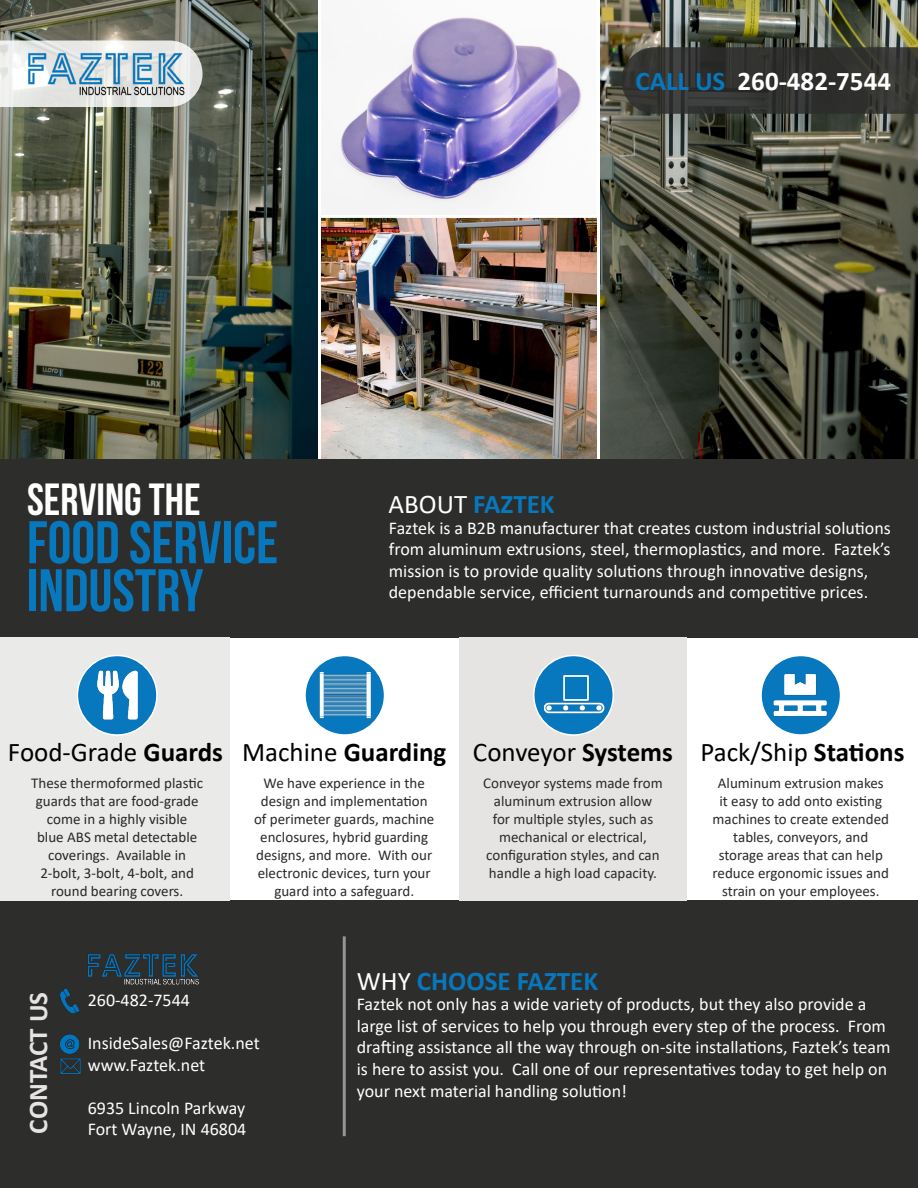
<style>
.page{position:relative;width:918px;height:1188px;background:#fff}
.page>*{position:absolute;margin:0;border:0;box-sizing:border-box;transform-origin:0 0}
.t1{font:700 60px/48px "Bebas Neue";color:#0778be}
.t2{font:700 45px "Bebas Neue";color:#fff}
.t3{font:27px "Calibri";color:#000}
.t4{font:700 27px "Calibri";color:#0778be}
.t5{font:700 27px "Calibri";color:#fff}
.t6{font:700 27px "Calibri";color:#000}
.t7{font:700 27px "Calibri";color:#e5e4e2}
.t8{font:18px/21.6px "Calibri";color:#fff}
.t9{font:15px/18px "Calibri";color:#292a2a;text-align:center}
.t10{font:15px/18px "Calibri";color:#272828;text-align:center}
.s1{color:#0778be}
.s2{font-weight:400;color:#fff}
.s3{font-weight:700}
.s4{font-weight:400}
</style>
<div class="page">
<svg style="left:321px;top:17px;width:261px;height:198px"></svg>
<img style="left:322px;top:219px;width:275px;height:240px">
<svg style="left:600px;top:0;width:318px;height:459px;background:#4b4c3e"></svg>
<img style="left:0;top:0;width:318px;height:459px">
<div style="left:0;top:459px;width:918px;height:178px;background:#2d2d2c"></div>
<div style="left:0;top:901px;width:918px;height:287px;background:#2d2d2c"></div>
<div style="left:0;top:637px;width:230px;height:264px;background:#eaeae8"></div>
<div style="left:459px;top:637px;width:228px;height:264px;background:#e5e4e2"></div>
<img style="left:60px;top:988px;width:20px;height:26px">
<img style="left:60px;top:1034px;width:20px;height:20px">
<img style="left:60px;top:1058px;width:21px;height:16px">
<svg style="left:0;top:40px;width:203px;height:67px"></svg>
<img style="left:27px;top:51px;width:159px;height:46px">
<svg style="left:622px;top:47px;width:296px;height:67px;background:#333431"></svg>
<div style="left:77px;top:656px;width:80px;height:79px;background:#0778be;border-radius:50%"></div>
<div style="left:77px;top:655px;width:81px;height:81px;border:2px solid #fff;border-radius:50%"></div>
<img style="left:97px;top:670px;width:41px;height:50px">
<div style="left:305px;top:656px;width:80px;height:79px;background:#0778be;border-radius:50%"></div>
<div style="left:304px;top:655px;width:81px;height:81px;border:2px solid #fff;border-radius:50%"></div>
<div style="left:534px;top:656px;width:79px;height:79px;background:#0778be;border-radius:50%"></div>
<div style="left:533px;top:655px;width:81px;height:81px;border:2px solid #fff;border-radius:50%"></div>
<div style="left:761px;top:656px;width:80px;height:79px;background:#0778be;border-radius:50%"></div>
<div style="left:760px;top:655px;width:81px;height:81px;border:2px solid #fff;border-radius:50%"></div>
<img style="left:319px;top:671px;width:51px;height:48px">
<img style="left:543px;top:664px;width:62px;height:62px">
<img style="left:773px;top:674px;width:54px;height:43px">
<hr style="left:343px;top:936px;width:3px;height:200px;background:#fff">
<img style="left:88px;top:954px;width:111px;height:31px">
<h3 class="t5" style="left:635px;top:62px;width:257px"><span class="s1">CALL US</span> 260-482-7544</h3>
<h2 class="t2" style="left:27px;top:475px;width:175px">SERVING THE</h2>
<h1 class="t1" style="left:27px;top:518px;width:253px">FOOD SERVICE<br>INDUSTRY</h1>
<h3 class="t4" style="left:388px;top:485px;width:168px"><span class="s2">ABOUT</span> FAZTEK</h3>
<p class="t8" style="left:389px;top:516px;width:504px">Faztek is a B2B manufacturer that creates custom industrial solutions from aluminum extrusions, steel, thermoplastics, and more. Faztek’s mission is to provide quality solutions through innovative designs, dependable service, efficient turnarounds and competitive prices.</p>
<h3 class="t3" style="left:8px;top:733px;width:217px">Food-Grade <span class="s3">Guards</span></h3>
<p class="t10" style="left:31px;top:773px;width:173px">These thermoformed plastic guards that are food-grade come in a highly visible<br>blue ABS metal detectable coverings. Available in<br>2-bolt, 3-bolt, 4-bolt, and round bearing covers.</p>
<h3 class="t6" style="left:242px;top:733px;width:206px"><span class="s4">Machine</span> Guarding</h3>
<p class="t9" style="left:254px;top:773px;width:182px">We have experience in the design and implementation of perimeter guards, machine enclosures, hybrid guarding designs, and more. With our electronic devices, turn your guard into a safeguard.</p>
<h3 class="t3" style="left:473px;top:733px;width:202px">Conveyor <span class="s3">Systems</span></h3>
<p class="t9" style="left:483px;top:773px;width:181px">Conveyor systems made from aluminum extrusion allow<br>for multiple styles, such as mechanical or electrical, configuration styles, and can handle a high load capacity.</p>
<h3 class="t4" style="left:357px;top:962px;width:243px"><span class="s2">WHY</span> CHOOSE FAZTEK</h3>
<h3 class="t3" style="left:700px;top:733px;width:206px">Pack/Ship <span class="s3">Stations</span></h3>
<p class="t9" style="left:713px;top:773px;width:178px">Aluminum extrusion makes it easy to add onto existing machines to create extended tables, conveyors, and storage areas that can help reduce ergonomic issues and strain on your employees.</p>
<h3 class="t7" style="left:19px;top:1134px;width:143px;rotate:-90deg">CONTACT US</h3>
<p class="t8" style="left:88px;top:989px;width:104px">260-482-7544</p>
<p class="t8" style="left:88px;top:1032px;width:174px">InsideSales@Faztek.net www.Faztek.net</p>
<p class="t8" style="left:88px;top:1097px;width:160px">6935 Lincoln Parkway<br>Fort Wayne, IN 46804</p>
<p class="t8" style="left:357px;top:993px;width:535px">Faztek not only has a wide variety of products, but they also provide a large list of services to help you through every step of the process. From drafting assistance all the way through on-site installations, Faztek’s team is here to assist you. Call one of our representatives today to get help on your next material handling solution!</p>
</div>
